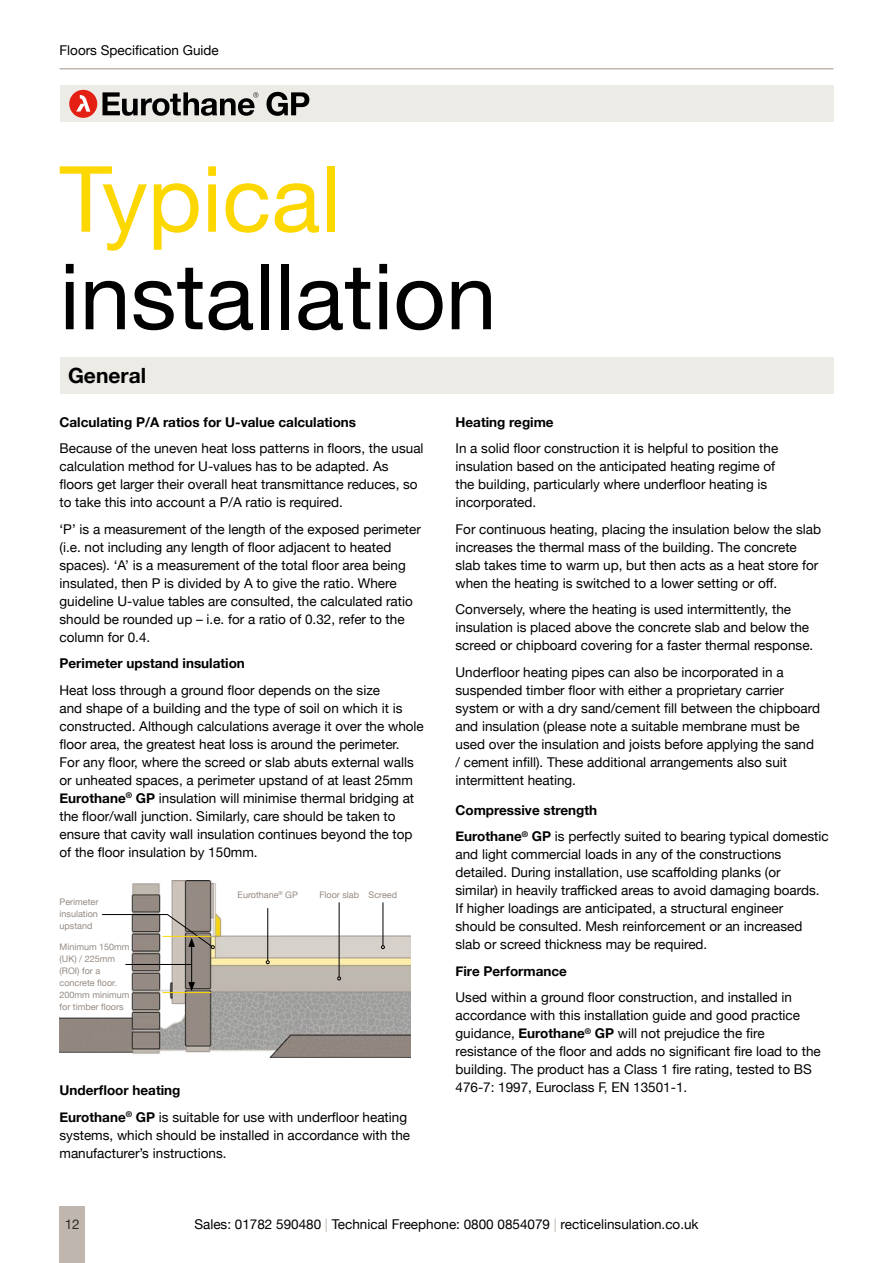
<style>
.page{position:relative;width:893px;height:1263px;background:#fff}
.page>*{position:absolute;margin:0;border:0;box-sizing:border-box;transform-origin:0 0}
.t1{font:91.5px "Helvetica Neue";color:#000}
.t2{font:91.5px "Helvetica Neue";color:#fdd700}
.t3{font:700 21px "Helvetica Neue";color:#000}
.t4{font:13.5px/18px "Helvetica Neue";color:#000}
.t5{font:700 13.5px "Helvetica Neue";color:#000}
.t6{font:13.5px "Helvetica Neue";color:#2d2a26}
.t7{font:9px/12px "Helvetica Neue";color:#958a82;text-align:justify}
.s1{font-weight:700}
.s2{color:#bfb7af}
</style>
<div class="page">
<div style="left:60px;top:1206px;width:25px;height:57px;background:#bfb7af"></div>
<hr style="left:60px;top:68px;width:773px;height:2px;background:#bfb7af">
<div style="left:60px;top:357px;width:773px;height:37px;background:#edebe6"></div>
<div style="left:60px;top:85px;width:773px;height:36px;background:#edebe6"></div>
<div style="left:69px;top:90px;width:28px;height:28px;background:#e41f13;border-radius:50%"></div>
<svg style="left:76px;top:95px;width:14px;height:17px"></svg>
<svg style="left:266px;top:92px;width:43px;height:24px"></svg>
<svg style="left:102px;top:92px;width:156px;height:24px"></svg>
<img style="left:60px;top:880px;width:351px;height:178px">
<hr style="left:162px;top:992px;width:49px;height:1px;background:#fdd700">
<hr style="left:191px;top:944px;width:1px;height:40px;background:#000">
<svg style="left:101px;top:914px;width:114px;height:35px"></svg>
<svg style="left:188px;top:982px;width:7px;height:9px"></svg>
<hr style="left:125px;top:964px;width:67px;height:1px;background:#000">
<hr style="left:267px;top:908px;width:1px;height:53px;background:#000">
<svg style="left:266px;top:960px;width:4px;height:4px"></svg>
<hr style="left:339px;top:902px;width:1px;height:75px;background:#000">
<svg style="left:337px;top:976px;width:4px;height:4px"></svg>
<hr style="left:383px;top:902px;width:1px;height:44px;background:#000">
<svg style="left:381px;top:945px;width:4px;height:4px"></svg>
<p class="t4" style="left:60px;top:42px;width:161px">Floors Specification Guide</p>
<h1 class="t2" style="left:60px;top:133px;width:283px">Typical</h1>
<h1 class="t1" style="left:60px;top:231px;width:439px">installation</h1>
<h2 class="t3" style="left:68px;top:368px;width:80px">General</h2>
<p class="t5" style="left:60px;top:411px;width:298px">Calculating P/A ratios for U-value calculations</p>
<p class="t4" style="left:60px;top:440px;width:366px">Because of the uneven heat loss patterns in floors, the usual calculation method for U-values has to be adapted. As floors get larger their overall heat transmittance reduces, so to take this into account a P/A ratio is required.</p>
<p class="t4" style="left:60px;top:521px;width:363px">‘P’ is a measurement of the length of the exposed perimeter (i.e. not including any length of floor adjacent to heated spaces). ‘A’ is a measurement of the total floor area being insulated, then P is divided by A to give the ratio. Where guideline U-value tables are consulted, the calculated ratio should be rounded up – i.e. for a ratio of 0.32, refer to the column for 0.4.</p>
<p class="t5" style="left:60px;top:658px;width:187px">Perimeter upstand insulation</p>
<p class="t4" style="left:60px;top:682px;width:366px">Heat loss through a ground floor depends on the size<br>and shape of a building and the type of soil on which it is constructed. Although calculations average it over the whole floor area, the greatest heat loss is around the perimeter.<br>For any floor, where the screed or slab abuts external walls or unheated spaces, a perimeter upstand of at least 25mm <span class="s1">Eurothane</span><sup>®</sup> <span class="s1">GP</span> insulation will minimise thermal bridging at the floor/wall junction. Similarly, care should be taken to ensure that cavity wall insulation continues beyond the top of the floor insulation by 150mm.</p>
<p class="t7" style="left:60px;top:896px;width:40px">Perimeter insulation upstand</p>
<p class="t7" style="left:60px;top:941px;width:72px;text-align:left">Minimum 150mm (UK) / 225mm (ROI) for a concrete floor.<br>200mm minimum for timber floors</p>
<p class="t7" style="left:238px;top:890px;width:62px">Eurothane<sup>®</sup> GP</p>
<p class="t7" style="left:319px;top:890px;width:79px">Floor slab Screed</p>
<p class="t4" style="left:60px;top:1078px;width:349px;line-height:26.5px"><span class="s1">Underfloor heating<br>Eurothane</span><sup>®</sup> <span class="s1">GP</span> is suitable for use with underfloor heating</p>
<p class="t4" style="left:60px;top:1127px;width:352px">systems, which should be installed in accordance with the manufacturer’s instructions.</p>
<p class="t5" style="left:455px;top:417px;width:100px">Heating regime</p>
<p class="t4" style="left:455px;top:440px;width:324px">In a solid floor construction it is helpful to position the insulation based on the anticipated heating regime of the building, particularly where underfloor heating is incorporated.</p>
<p class="t4" style="left:455px;top:521px;width:367px">For continuous heating, placing the insulation below the slab increases the thermal mass of the building. The concrete slab takes time to warm up, but then acts as a heat store for when the heating is switched to a lower setting or off.</p>
<p class="t4" style="left:455px;top:601px;width:359px">Conversely, where the heating is used intermittently, the insulation is placed above the concrete slab and below the screed or chipboard covering for a faster thermal response.</p>
<p class="t4" style="left:455px;top:664px;width:366px">Underfloor heating pipes can also be incorporated in a suspended timber floor with either a proprietary carrier system or with a dry sand/cement fill between the chipboard and insulation (please note a suitable membrane must be used over the insulation and joists before applying the sand / cement infill). These additional arrangements also suit intermittent heating.</p>
<p class="t4" style="left:455px;top:797px;width:375px;line-height:26.5px"><span class="s1">Compressive strength<br>Eurothane</span><sup>®</sup> <span class="s1">GP</span> is perfectly suited to bearing typical domestic</p>
<p class="t4" style="left:455px;top:846px;width:366px">and light commercial loads in any of the constructions detailed. During installation, use scaffolding planks (or similar) in heavily trafficked areas to avoid damaging boards.<br>If higher loadings are anticipated, a structural engineer should be consulted. Mesh reinforcement or an increased slab or screed thickness may be required.</p>
<p class="t5" style="left:455px;top:966px;width:113px">Fire Performance</p>
<p class="t4" style="left:455px;top:989px;width:367px">Used within a ground floor construction, and installed in accordance with this installation guide and good practice guidance, <span class="s1">Eurothane</span><sup>®</sup> <span class="s1">GP</span> will not prejudice the fire resistance of the floor and adds no significant fire load to the building. The product has a Class 1 fire rating, tested to BS 476-7: 1997, Euroclass F, EN 13501-1.</p>
<p class="t6" style="left:65px;top:1216px;width:17px">12</p>
<p class="t4" style="left:194px;top:1216px;width:506px">Sales: 01782 590480 <span class="s2">|</span> Technical Freephone: 0800 0854079 <span class="s2">|</span> recticelinsulation.co.uk</p>
</div>
